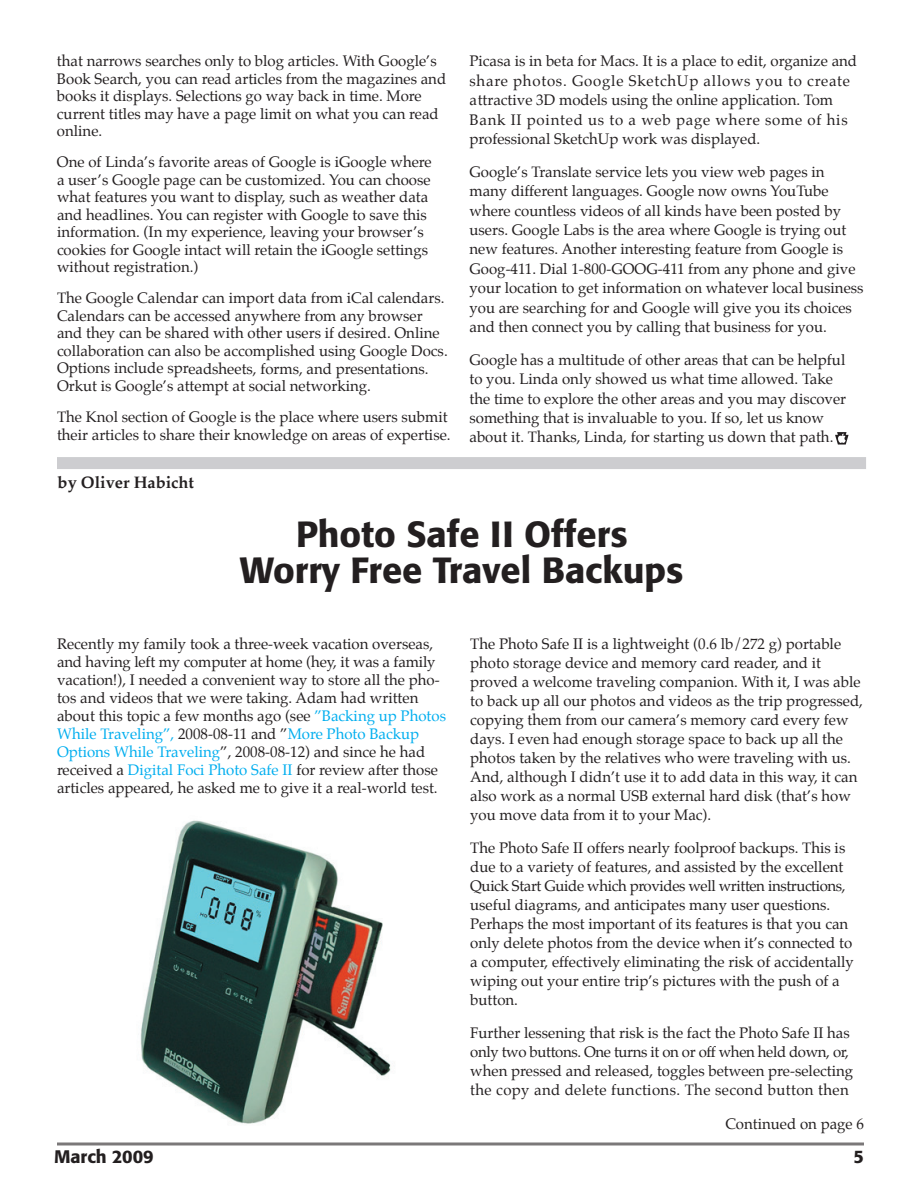
<style>
.page{position:relative;width:918px;height:1188px;background:#fff}
.page>*{position:absolute;margin:0;border:0;box-sizing:border-box;transform-origin:0 0}
.t1{font:500 36px/36px "Formata";color:#231f20;text-align:center}
.t2{font:500 18px "Formata";color:#231f20}
.t3{font:700 16.5px "Palatino";color:#231f20}
.t4{font:15px/19px "Palatino";color:#231f20}
.s1{color:#00aeef}
</style>
<div class="page">
<hr style="left:57px;top:1142px;width:807px;height:3px;background:#231f20">
<svg style="left:835px;top:432px;width:14px;height:13px"></svg>
<div style="left:57px;top:457px;width:809px;height:12px;background:#cdcdd0"></div>
<img style="left:140px;top:820px;width:251px;height:304px">
<p class="t4" style="left:57px;top:54px;width:391px;line-height:17.5px">that narrows searches only to blog articles. With Google’s Book Search, you can read articles from the magazines and books it displays. Selections go way back in time. More current titles may have a page limit on what you can read online.</p>
<p class="t4" style="left:57px;top:155px;width:376px;line-height:17.5px">One of Linda’s favorite areas of Google is iGoogle where a user’s Google page can be customized. You can choose what features you want to display, such as weather data and headlines. You can register with Google to save this information. (In my experience, leaving your browser’s cookies for Google intact will retain the iGoogle settings without registration.)</p>
<p class="t4" style="left:57px;top:291px;width:392px;line-height:17.5px">The Google Calendar can import data from iCal calendars.<br>Calendars can be accessed anywhere from any browser and they can be shared with other users if desired. Online collaboration can also be accomplished using Google Docs.<br>Options include spreadsheets, forms, and presentations.<br>Orkut is Google’s attempt at social networking.</p>
<p class="t4" style="left:57px;top:409px;width:395px;line-height:18.3px">The Knol section of Google is the place where users submit their articles to share their knowledge on areas of expertise.</p>
<p class="t3" style="left:58px;top:472px;width:138px">by Oliver Habicht</p>
<p class="t4" style="left:470px;top:53px;width:389px">Picasa is in beta for Macs. It is a place to edit, organize and share photos. Google SketchUp allows you to create attractive 3D models using the online application. Tom Bank II pointed us to a web page where some of his professional SketchUp work was displayed.</p>
<p class="t4" style="left:470px;top:163px;width:396px">Google’s Translate service lets you view web pages in many different languages. Google now owns YouTube where countless videos of all kinds have been posted by users. Google Labs is the area where Google is trying out new features. Another interesting feature from Google is Goog-411. Dial 1-800-GOOG-411 from any phone and give your location to get information on whatever local business you are searching for and Google will give you its choices and then connect you by calling that business for you.</p>
<p class="t4" style="left:470px;top:351px;width:378px">Google has a multitude of other areas that can be helpful to you. Linda only showed us what time allowed. Take the time to explore the other areas and you may discover something that is invaluable to you. If so, let us know about it. Thanks, Linda, for starting us down that path.</p>
<h1 class="t1" style="left:240px;top:516px;width:445px">Photo Safe II Offers<br>Worry Free Travel Backups</h1>
<p class="t4" style="left:57px;top:636px;width:391px;line-height:18px">Recently my family took a three-week vacation overseas, and having left my computer at home (hey, it was a family vacation!), I needed a convenient way to store all the pho&shy;tos and videos that we were taking. Adam had written about this topic a few months ago (see <span class="s1">”Backing up Photos While Traveling”,</span> 2008-08-11 and ”<span class="s1">More Photo Backup Options While Traveling</span>”, 2008-08-12) and since he had received a <span class="s1">Digital Foci Photo Safe II</span> for review after those articles appeared, he asked me to give it a real-world test.</p>
<p class="t4" style="left:470px;top:635px;width:394px">The Photo Safe II is a lightweight (0.6 lb/272 g) portable photo storage device and memory card reader, and it proved a welcome traveling companion. With it, I was able to back up all our photos and videos as the trip progressed, copying them from our camera’s memory card every few days. I even had enough storage space to back up all the photos taken by the relatives who were traveling with us.<br>And, although I didn’t use it to add data in this way, it can also work as a normal USB external hard disk (that’s how you move data from it to your Mac).</p>
<p class="t4" style="left:470px;top:839px;width:385px">The Photo Safe II offers nearly foolproof backups. This is due to a variety of features, and assisted by the excellent Quick Start Guide which provides well written instructions, useful diagrams, and anticipates many user questions.<br>Perhaps the most important of its features is that you can only delete photos from the device when it’s connected to a computer, effectively eliminating the risk of accidentally wiping out your entire trip’s pictures with the push of a button.</p>
<p class="t4" style="left:470px;top:1024px;width:384px">Further lessening that risk is the fact the Photo Safe II has only two buttons. One turns it on or off when held down, or, when pressed and released, toggles between pre-selecting the copy and delete functions. The second button then</p>
<p class="t4" style="left:725px;top:1115px;width:140px">Continued on page 6</p>
<p class="t2" style="left:54px;top:1146px;width:101px">March 2009</p>
<p class="t2" style="left:854px;top:1146px;width:12px">5</p>
</div>
